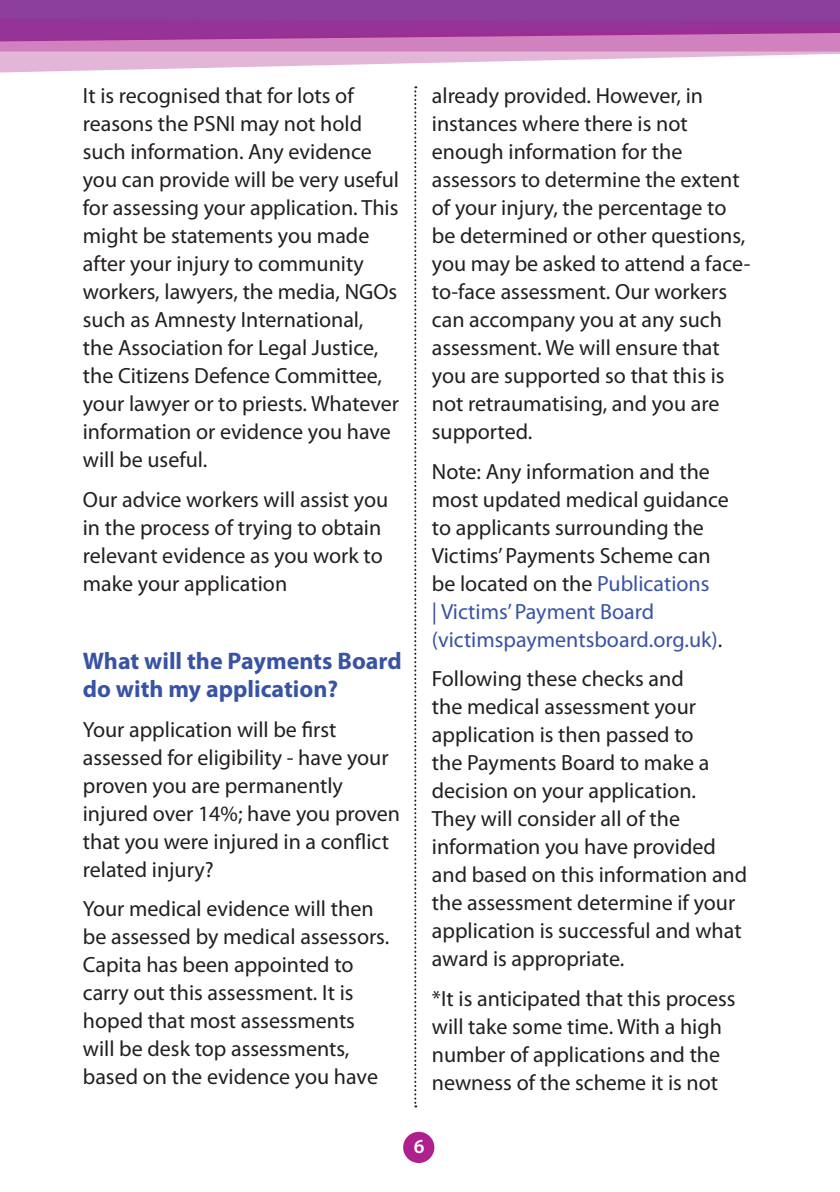
<style>
.page{position:relative;width:840px;height:1192px;background:#fff}
.page>*{position:absolute;margin:0;border:0;box-sizing:border-box;transform-origin:0 0}
.t1{font:700 24px/28px "Myriad Pro";color:#3853a3}
.t2{font:22px/28px "Myriad Pro";color:#231f20}
.t3{font:600 20px "Myriad Pro";color:#fff}
.s1{color:#3853a3}
</style>
<div class="page">
<div style="left:403px;top:1131px;width:31px;height:31px;background:#ad208e;border-radius:50%"></div>
<svg style="left:0;top:52px;width:839px;height:21px;fill:#e3b5d9"></svg>
<svg style="left:414px;top:86px;width:2px;height:1021px"></svg>
<svg style="left:0;top:0;width:840px;height:52px;background:#a24da4"></svg>
<p class="t2" style="left:83px;top:81px;width:317px">It is recognised that for lots of reasons the PSNI may not hold such information. Any evidence you can provide will be very useful for assessing your application. This might be statements you made after your injury to community workers, lawyers, the media, NGOs such as Amnesty International, the Association for Legal Justice, the Citizens Defence Committee, your lawyer or to priests. Whatever information or evidence you have will be useful.</p>
<p class="t2" style="left:83px;top:484px;width:307px">Our advice workers will assist you in the process of trying to obtain relevant evidence as you work to make your application</p>
<p class="t1" style="left:83px;top:646px;width:320px">What will the Payments Board do with my application?</p>
<p class="t2" style="left:83px;top:714px;width:318px">Your application will be first assessed for eligibility - have your proven you are permanently injured over 14%; have you proven that you were injured in a conflict related injury?</p>
<p class="t2" style="left:83px;top:894px;width:308px">Your medical evidence will then be assessed by medical assessors.<br>Capita has been appointed to carry out this assessment. It is hoped that most assessments will be desk top assessments, based on the evidence you have</p>
<p class="t2" style="left:431px;top:81px;width:320px">already provided. However, in instances where there is not enough information for the assessors to determine the extent of your injury, the percentage to be determined or other questions, you may be asked to attend a face&shy;to-face assessment. Our workers can accompany you at any such assessment. We will ensure that you are supported so that this is not retraumatising, and you are supported.</p>
<p class="t2" style="left:431px;top:457px;width:298px">Note: Any information and the most updated medical guidance to applicants surrounding the<br>Victims’ Payments Scheme can be located on the <span class="s1">Publications<br>| Victims’ Payment Board (victimspaymentsboard.org.uk)</span>.</p>
<p class="t2" style="left:431px;top:664px;width:317px">Following these checks and<br>the medical assessment your application is then passed to<br>the Payments Board to make a decision on your application.<br>They will consider all of the information you have provided and based on this information and the assessment determine if your application is successful and what award is appropriate.</p>
<p class="t2" style="left:431px;top:983px;width:305px">*It is anticipated that this process will take some time. With a high number of applications and the newness of the scheme it is not</p>
<p class="t3" style="left:413px;top:1133px;width:12px">6</p>
</div>
